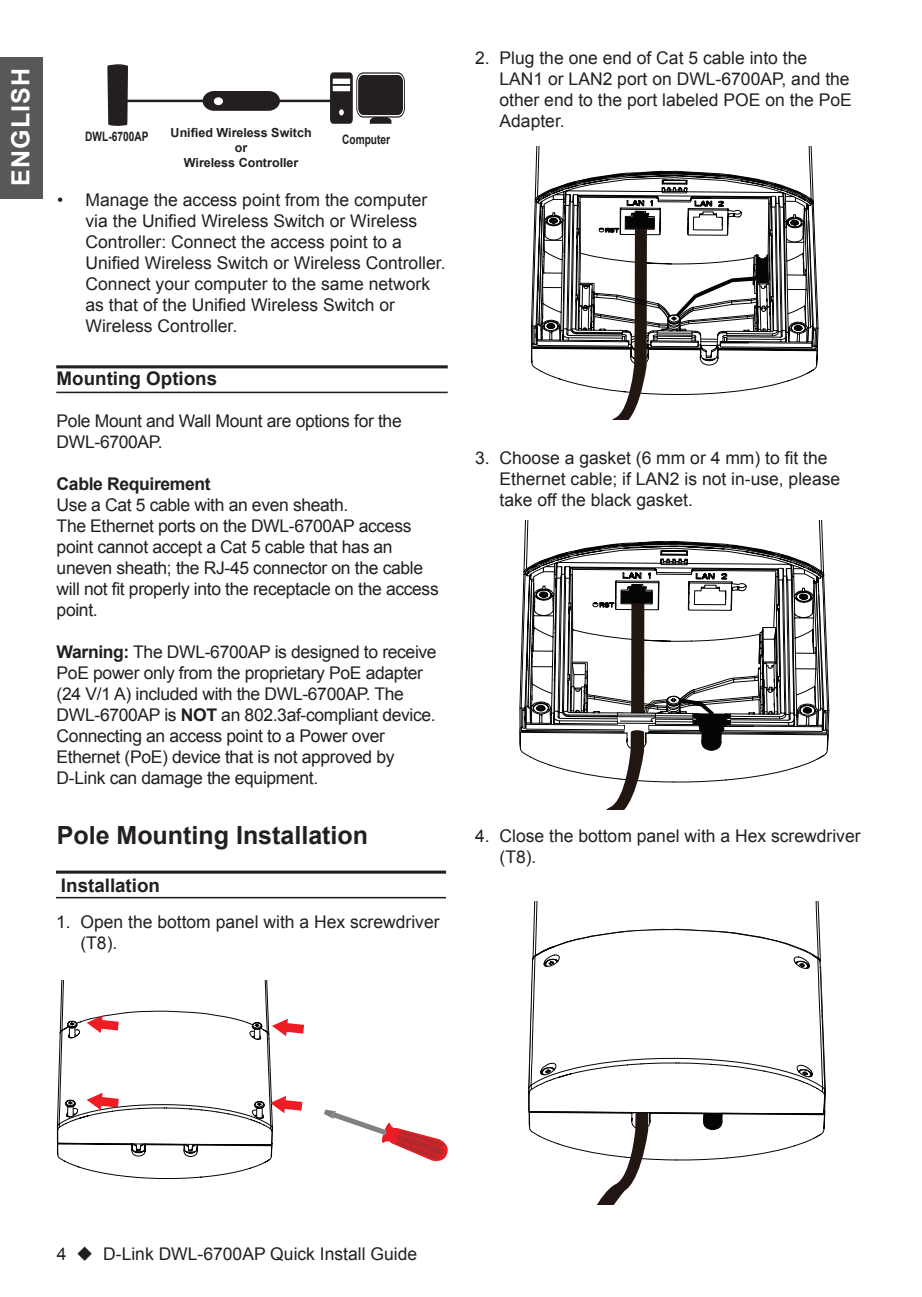
<style>
.page{position:relative;width:922px;height:1297px;background:#fff}
.page>*{position:absolute;margin:0;border:0;box-sizing:border-box;transform-origin:0 0}
.t1{font:700 25px "Arial";color:#231f20}
.t2{font:700 25px "Arial";letter-spacing:.045em;color:#fff}
.t3{font:700 18.75px "Arial";color:#231f20}
.t4{font:17.5px/21px "Arial";color:#231f20}
.t5{font:17.5px/21px "Arial";letter-spacing:-.02em;color:#231f20}
.t6{font:700 17.5px "Arial";letter-spacing:-.02em;color:#231f20}
.t7{font:700 13px "Arial";color:#231f20;scale:.78 1}
.t8{font:700 12.5px/15px "Arial";color:#231f20;text-align:center}
.s1{font-weight:700}
</style>
<div class="page">
<div style="left:0;top:57px;width:43px;height:141px;background:#57585a"></div>
<svg style="left:107px;top:64px;width:21px;height:62px"></svg>
<svg style="left:202px;top:91px;width:78px;height:20px;background:#3c393a"></svg>
<hr style="left:266px;top:100px;width:77px;height:2px;background:#231f20">
<hr style="left:127px;top:100px;width:77px;height:2px;background:#231f20">
<hr style="left:56px;top:392px;width:391px;height:1px;background:#231f20">
<hr style="left:56px;top:365px;width:391px;height:3px;background:#231f20">
<hr style="left:56px;top:897px;width:390px;height:1px;background:#231f20">
<svg style="left:56px;top:870px;width:390px;height:4px;background:#545152"></svg>
<svg style="left:330px;top:72px;width:75px;height:52px"></svg>
<svg style="left:57px;top:980px;width:247px;height:199px"></svg>
<svg style="left:324px;top:1109px;width:12px;height:9px"></svg>
<img style="left:431px;top:1142px;width:17px;height:20px">
<svg style="left:390px;top:1123px;width:54px;height:37px"></svg>
<img style="left:382px;top:1123px;width:8px;height:20px">
<img style="left:332px;top:1113px;width:54px;height:22px">
<svg style="left:519px;top:146px;width:311px;height:1058px"></svg>
<h1 class="t2" style="left:4px;top:186px;width:120px;rotate:-90deg">ENGLISH</h1>
<p class="t7" style="left:85px;top:128px;width:83px">DWL-6700AP</p>
<p class="t8" style="left:171px;top:126px;width:142px">Unified Wireless Switch</p>
<p class="t7" style="left:281px;top:128px;width:63px">Computer</p>
<p class="t8" style="left:184px;top:141px;width:116px">or<br>Wireless Controller</p>
<p class="t7" style="left:146px;top:131px;width:83px">DWL-6700AP</p>
<p class="t7" style="left:342px;top:131px;width:63px">Computer</p>
<p class="t4" style="left:85px;top:190px;width:361px;text-indent:-28px">• Manage the access point from the computer via the Unified Wireless Switch or Wireless Controller: Connect the access point to a Unified Wireless Switch or Wireless Controller.<br>Connect your computer to the same network as that of the Unified Wireless Switch or Wireless Controller.</p>
<p class="t3" style="left:57px;top:366px;width:162px">Mounting Options</p>
<p class="t5" style="left:57px;top:411px;width:346px">Pole Mount and Wall Mount are options for the<br>DWL-6700AP.</p>
<p class="t6" style="left:57px;top:472px;width:155px">Cable Requirement</p>
<p class="t5" style="left:57px;top:495px;width:383px">Use a Cat 5 cable with an even sheath.<br>The Ethernet ports on the DWL-6700AP access point cannot accept a Cat 5 cable that has an uneven sheath; the RJ-45 connector on the cable will not fit properly into the receptacle on the access point.</p>
<p class="t5" style="left:57px;top:642px;width:381px"><span class="s1">Warning:</span> The DWL-6700AP is designed to receive PoE power only from the proprietary PoE adapter (24 V/1 A) included with the DWL-6700AP. The DWL-6700AP is <span class="s1">NOT</span> an 802.3af-compliant device.<br>Connecting an access point to a Power over Ethernet (PoE) device that is not approved by D-Link can damage the equipment.</p>
<h1 class="t1" style="left:57px;top:819px;width:313px">Pole Mounting Installation</h1>
<p class="t3" style="left:61px;top:873px;width:100px">Installation</p>
<p class="t4" style="left:80px;top:912px;width:360px;text-indent:-24px">1. Open the bottom panel with a Hex screwdriver (T8).</p>
<p class="t4" style="left:499px;top:48px;width:354px;text-indent:-24px">2. Plug the one end of Cat 5 cable into the<br>LAN1 or LAN2 port on DWL-6700AP, and the other end to the port labeled POE on the PoE<br>Adapter.</p>
<p class="t4" style="left:499px;top:447px;width:342px;text-indent:-24px">3. Choose a gasket (6 mm or 4 mm) to fit the<br>Ethernet cable; if LAN2 is not in-use, please take off the black gasket.</p>
<p class="t4" style="left:499px;top:825px;width:362px;text-indent:-24px">4. Close the bottom panel with a Hex screwdriver (T8).</p>
<p class="t4" style="left:57px;top:1244px;width:362px">4 ◆ D-Link DWL-6700AP Quick Install Guide</p>
</div>
